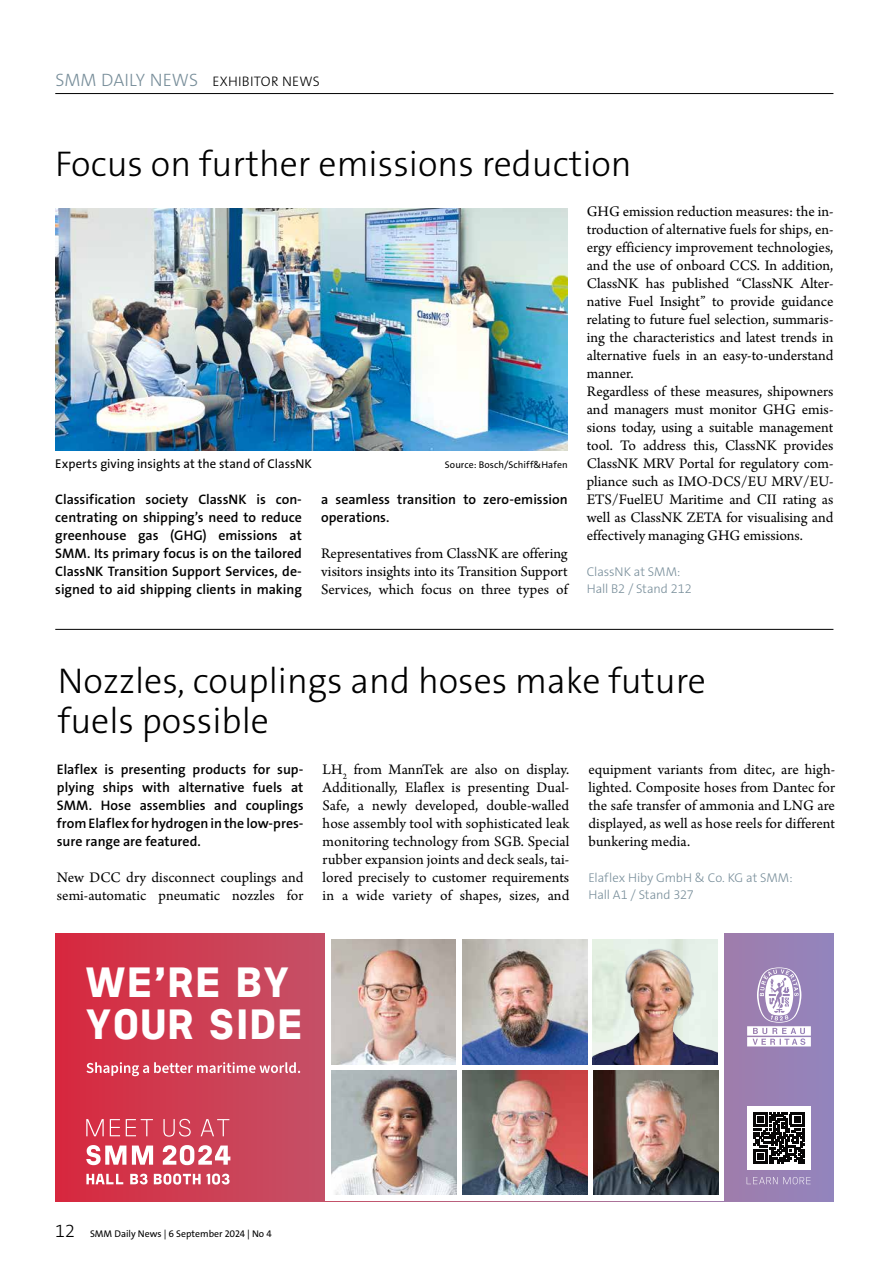
<style>
.page{position:relative;width:893px;height:1263px;background:#fff}
.page>*{position:absolute;margin:0;border:0;box-sizing:border-box;transform-origin:0 0}
.t1{font:700 expanded 42px/42px "Bureau Veritas";color:#fff}
.t2{font:300 36px/40.5px "The Sans Os F";color:#000}
.t3{font:15.3px/18px "Arno Pro";color:#000;text-align:justify}
.t4{font:600 13.8px/18px "The Sans Os F";color:#000;text-align:justify}
.t5{font:300 13.8px "The Sans Os F";letter-spacing:.015em;color:#000}
.t6{font:300 12.75px/16.5px "The Sans Os F";letter-spacing:-.005em;color:#788e9a}
.t7{font:12.75px "The Sans Os F";letter-spacing:.005em;color:#000}
.t8{font:9.75px "The Sans Os F";color:#000}
.s1{font-size:18px;color:#788e9a}
.s2{font-weight:300;font-size:18px}
</style>
<div class="page">
<hr style="left:55px;top:93px;width:778px;height:1px;background:#000">
<svg style="left:55px;top:933px;width:778px;height:268px;background:#c14d6a"></svg>
<div style="left:325px;top:933px;width:399px;height:268px;background:#fff"></div>
<img style="left:593px;top:940px;width:124px;height:125px">
<img style="left:593px;top:942px;width:124px;height:122px">
<img style="left:331px;top:940px;width:125px;height:124px">
<img style="left:594px;top:1070px;width:125px;height:125px">
<img style="left:462px;top:940px;width:125px;height:124px">
<img style="left:462px;top:1070px;width:125px;height:125px">
<img style="left:332px;top:1070px;width:124px;height:125px">
<svg style="left:86px;top:1173px;width:144px;height:11px"></svg>
<svg style="left:86px;top:1145px;width:144px;height:20px"></svg>
<svg style="left:86px;top:1119px;width:143px;height:18px;background:#d75769"></svg>
<svg style="left:86px;top:1062px;width:214px;height:14px;background:#da7080"></svg>
<svg style="left:747px;top:1177px;width:63px;height:7px"></svg>
<div style="left:747px;top:1106px;width:63px;height:64px;background:#fff"></div>
<svg style="left:753px;top:1112px;width:51px;height:51px"></svg>
<svg style="left:747px;top:967px;width:64px;height:79px"></svg>
<hr style="left:55px;top:629px;width:778px;height:1px;background:#000">
<img style="left:55px;top:208px;width:513px;height:242px">
<p class="t5" style="left:55px;top:72px;width:266px"><span class="s1">SMM DAILY NEWS</span> EXHIBITOR NEWS</p>
<h2 class="t2" style="left:55px;top:144px;width:578px">Focus on further emissions reduction</h2>
<p class="t7" style="left:55px;top:456px;width:258px">Experts giving insights at the stand of ClassNK</p>
<p class="t8" style="left:445px;top:458px;width:124px">Source: Bosch/Schiff&amp;Hafen</p>
<p class="t4" style="left:55px;top:490px;width:248px">Classification society ClassNK is con&shy;centrating on shipping’s need to reduce greenhouse gas (GHG) emissions at SMM. Its primary focus is on the tailored ClassNK Transition Support Services, de&shy;signed to aid shipping clients in making</p>
<p class="t4" style="left:321px;top:490px;width:248px">a seamless transition to zero-emission operations.</p>
<p class="t3" style="left:321px;top:545px;width:248px">Representatives from ClassNK are offering visitors insights into its Transition Support Services, which focus on three types of</p>
<p class="t3" style="left:587px;top:203px;width:248px;text-align:left">GHG emission reduction measures: the in&shy;troduction of alternative fuels for ships, en&shy;ergy efficiency improvement technologies, and the use of onboard CCS. In addition, ClassNK has published “ClassNK Alter&shy;native Fuel Insight” to provide guidance relating to future fuel selection, summaris&shy;ing the characteristics and latest trends in alternative fuels in an easy-to-understand manner.<br>Regardless of these measures, shipowners and managers must monitor GHG emis&shy;sions today, using a suitable management tool. To address this, ClassNK provides ClassNK MRV Portal for regulatory com&shy;pliance such as IMO-DCS/EU MRV/EU-ETS/FuelEU Maritime and CII rating as well as ClassNK ZETA for visualising and effectively managing GHG emissions.</p>
<p class="t6" style="left:587px;top:564px;width:106px">ClassNK at SMM:<br>Hall B2 / Stand 212</p>
<h2 class="t2" style="left:58px;top:661px;width:650px">Nozzles, couplings and hoses make future fuels possible</h2>
<p class="t4" style="left:57px;top:760px;width:248px">Elaflex is presenting products for sup&shy;plying ships with alternative fuels at SMM. Hose assemblies and couplings from Elaflex for hydrogen in the low-pres&shy;sure range are featured.</p>
<p class="t3" style="left:57px;top:869px;width:248px">New DCC dry disconnect couplings and semi-automatic pneumatic nozzles for</p>
<p class="t3" style="left:323px;top:761px;width:248px">LH<sub>2</sub> from MannTek are also on display.<br>Additionally, Elaflex is presenting Dual-Safe, a newly developed, double-walled hose assembly tool with sophisticated leak monitoring technology from SGB. Special rubber expansion joints and deck seals, tai&shy;lored precisely to customer requirements in a wide variety of shapes, sizes, and</p>
<p class="t3" style="left:588px;top:761px;width:248px">equipment variants from ditec, are high&shy;lighted. Composite hoses from Dantec for the safe transfer of ammonia and LNG are displayed, as well as hose reels for different bunkering media.</p>
<p class="t6" style="left:588px;top:870px;width:206px">Elaflex Hiby GmbH &amp; Co. KG at SMM:<br>Hall A1 / Stand 327</p>
<h1 class="t1" style="left:85px;top:960px;width:220px">WE’RE BY<br>YOUR SIDE</h1>
<p class="t8" style="left:55px;top:1228px;width:218px"><span class="s2">12</span> SMM Daily News | 6 September 2024 | No 4</p>
</div>
